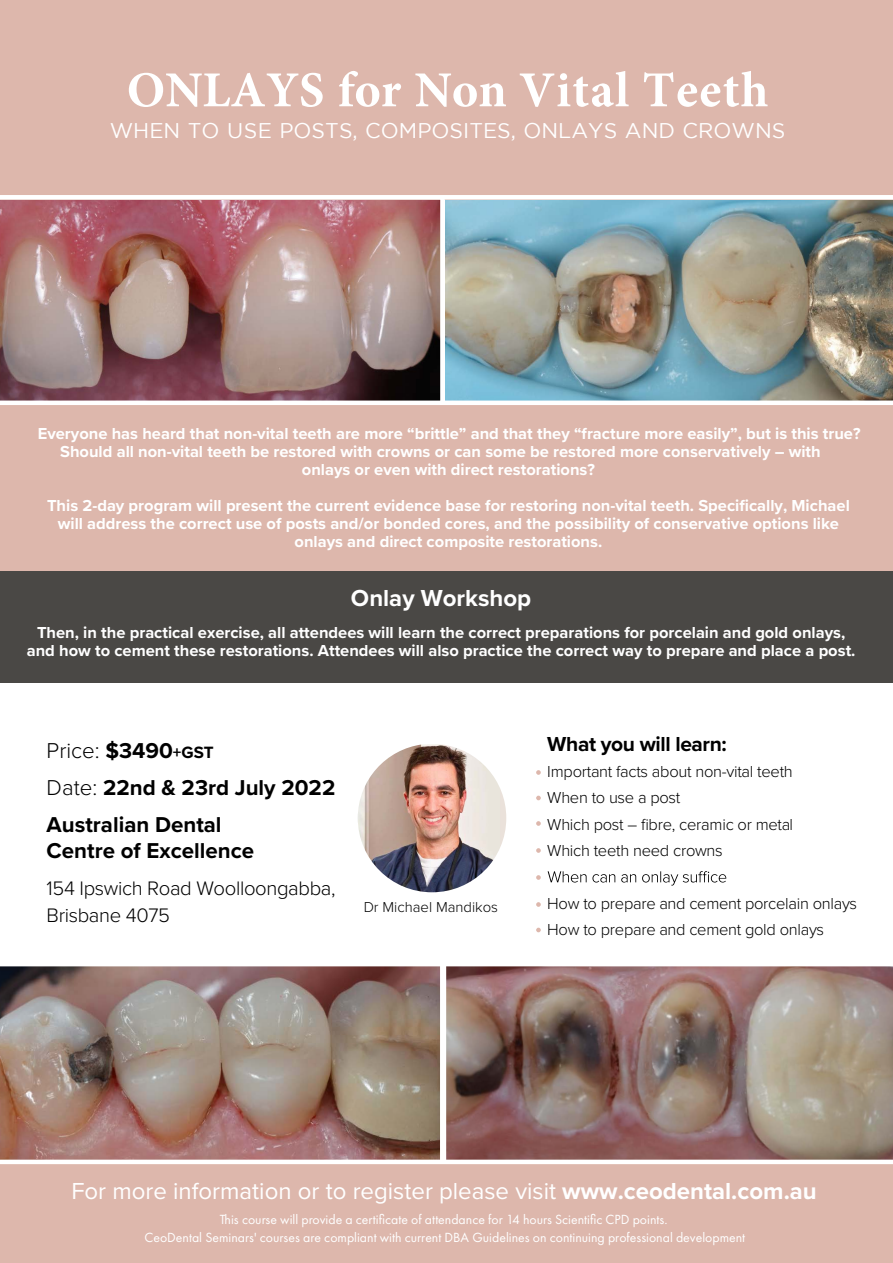
<style>
.page{position:relative;width:893px;height:1263px;background:#fff}
.page>*{position:absolute;margin:0;border:0;box-sizing:border-box;transform-origin:0 0}
.t1{font:700 50.4px "Minion Pro";color:#fff}
.t2{font:24px "Proxima Nova";color:#fff}
.t3{font:700 24px "Proxima Nova";color:#fff}
.t4{font:700 22.35px/36.9px "Proxima Nova";color:#000}
.t5{font:21.3px "Gotham";color:#fff}
.t6{font:700 21px "Proxima Nova";letter-spacing:-.015em;color:#000}
.t7{font:300 20.25px/26.4px "Proxima Nova";letter-spacing:-.02em;color:#000}
.t8{font:700 16.5px/18px "Proxima Nova";color:#fff;text-align:center}
.t9{font:300 16.5px/26.4px "Proxima Nova";letter-spacing:-.015em;color:#000}
.t10{font:300 14.85px "Proxima Nova";color:#000}
.t11{font:13.8px/18.3px "Futura PT";color:#fff;text-align:center}
.s1{font-weight:300}
.s2{font-size:16.95px}
.s3{font-weight:700}
</style>
<div class="page">
<img style="left:446px;top:966px;width:447px;height:194px">
<img style="left:0;top:966px;width:440px;height:194px">
<div style="left:0;top:1164px;width:893px;height:99px;background:#ddb7ac"></div>
<img style="left:0;top:200px;width:440px;height:201px">
<img style="left:446px;top:200px;width:447px;height:201px">
<div style="left:0;top:0;width:893px;height:200px;background:#ddb7ac"></div>
<div style="left:0;top:405px;width:893px;height:221px;background:#ddb7ac"></div>
<div style="left:0;top:572px;width:893px;height:111px;background:#4a4845"></div>
<svg style="left:548px;top:871px;width:178px;height:14px"></svg>
<div style="left:0;top:195px;width:893px;height:5px;background:#fff"></div>
<img style="left:358px;top:744px;width:148px;height:148px">
<svg style="left:536px;top:770px;width:5px;height:5px"></svg>
<svg style="left:536px;top:796px;width:5px;height:4px"></svg>
<svg style="left:536px;top:821px;width:5px;height:5px"></svg>
<svg style="left:536px;top:848px;width:5px;height:5px"></svg>
<svg style="left:536px;top:875px;width:5px;height:5px"></svg>
<svg style="left:536px;top:902px;width:5px;height:5px"></svg>
<svg style="left:536px;top:928px;width:5px;height:4px"></svg>
<h1 class="t1" style="left:127px;top:55px;width:643px">ONLAYS for Non Vital Teeth</h1>
<p class="t5" style="left:110px;top:119px;width:677px">WHEN TO USE POSTS, COMPOSITES, ONLAYS AND CROWNS</p>
<p class="t8" style="left:38px;top:424px;width:824px">Everyone has heard that non-vital teeth are more “brittle” and that they “fracture more easily”, but is this true?</p>
<p class="t8" style="left:60px;top:442px;width:762px">Should all non-vital teeth be restored with crowns or can some be restored more conservatively – with</p>
<p class="t8" style="left:302px;top:460px;width:295px">onlays or even with direct restorations?</p>
<p class="t8" style="left:47px;top:496px;width:804px">This 2-day program will present the current evidence base for restoring non-vital teeth. Specifically, Michael will address the correct use of posts and/or bonded cores, and the possibility of conservative options like onlays and direct composite restorations.</p>
<h2 class="t3" style="left:351px;top:580px;width:182px">Onlay Workshop</h2>
<p class="t8" style="left:27px;top:623px;width:830px">Then, in the practical exercise, all attendees will learn the correct preparations for porcelain and gold onlays, and how to cement these restorations. Attendees will also practice the correct way to prepare and place a post.</p>
<h3 class="t4" style="left:47px;top:732px;width:290px"><span class="s1">Price:</span> $3490<span class="s2">+GST<br></span><span class="s1">Date:</span> 22nd &amp; 23rd July 2022<br>Australian Dental</h3>
<h3 class="t4" style="left:47px;top:832px;width:209px">Centre of Excellence</h3>
<p class="t7" style="left:47px;top:874px;width:290px">154 Ipswich Road Woolloongabba,<br>Brisbane 4075</p>
<p class="t10" style="left:364px;top:896px;width:136px">Dr Michael Mandikos</p>
<p class="t6" style="left:547px;top:728px;width:181px">What you will learn:</p>
<p class="t9" style="left:547px;top:757px;width:247px">Important facts about non-vital teeth<br>When to use a post<br>Which post – fibre, ceramic or metal<br>Which teeth need crowns</p>
<p class="t9" style="left:547px;top:889px;width:311px">How to prepare and cement porcelain onlays<br>How to prepare and cement gold onlays</p>
<h2 class="t2" style="left:71px;top:1173px;width:747px">For more information or to register please visit <span class="s3">www.ceodental.com.au</span></h2>
<p class="t11" style="left:145px;top:1210px;width:602px">This course will provide a certificate of attendance for 14 hours Scientific CPD points.<br>CeoDental Seminars' courses are compliant with current DBA Guidelines on continuing professional development</p>
</div>
